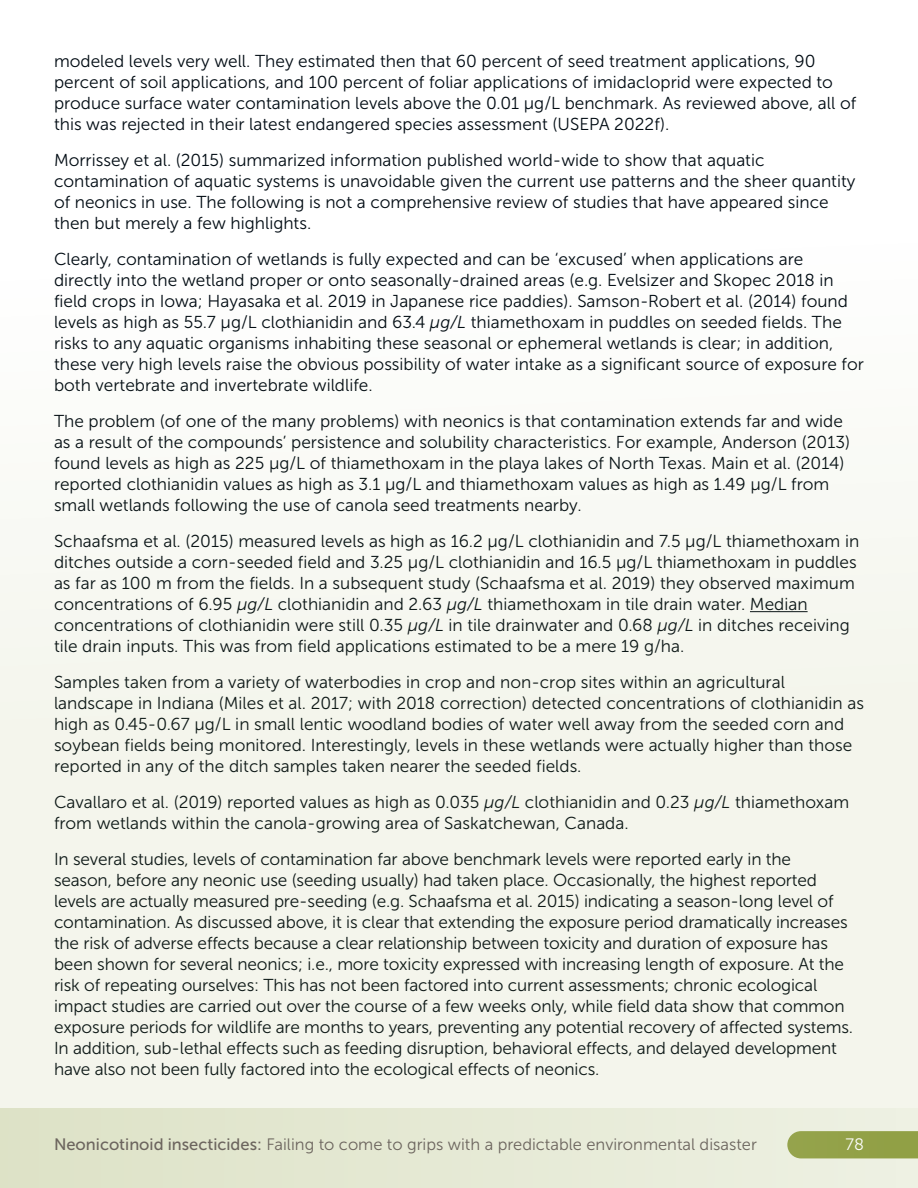
<style>
.page{position:relative;width:918px;height:1188px;background:#f8f9f3}
.page>*{position:absolute;margin:0;border:0;box-sizing:border-box;transform-origin:0 0}
.Normal-museo{font:17.25px/21px "Museo Sans 300";color:#010b13}
.t1{font:16.5px "Museo Sans 300";color:#6c655e}
.t2{font:16.5px "Museo Sans 300";color:#fff}
.s1{font-style:italic}
.s2{font-family:"Museo Sans 500"}
</style>
<div class="page">
<svg style="left:0;top:1108px;width:918px;height:80px;background:#e1e5cd"></svg>
<p class="Normal-museo" style="left:54px;top:51px;width:804px">modeled levels very well. They estimated then that 60 percent of seed treatment applications, 90 percent of soil applications, and 100 percent of foliar applications of imidacloprid were expected to produce surface water contamination levels above the 0.01 µg/L benchmark. As reviewed above, all of this was rejected in their latest endangered species assessment (USEPA 2022f).</p>
<p class="Normal-museo" style="left:54px;top:150px;width:803px">Morrissey et al. (2015) summarized information published world-wide to show that aquatic contamination of aquatic systems is unavoidable given the current use patterns and the sheer quantity of neonics in use. The following is not a comprehensive review of studies that have appeared since then but merely a few highlights.</p>
<p class="Normal-museo" style="left:54px;top:249px;width:811px">Clearly, contamination of wetlands is fully expected and can be ‘excused’ when applications are directly into the wetland proper or onto seasonally-drained areas (e.g. Evelsizer and Skopec 2018 in field crops in Iowa; Hayasaka et al. 2019 in Japanese rice paddies). Samson-Robert et al. (2014) found levels as high as 55.7 µg/L clothianidin and 63.4 <span class="s1">µg/L</span> thiamethoxam in puddles on seeded fields. The risks to any aquatic organisms inhabiting these seasonal or ephemeral wetlands is clear; in addition, these very high levels raise the obvious possibility of water intake as a significant source of exposure for both vertebrate and invertebrate wildlife.</p>
<p class="Normal-museo" style="left:54px;top:411px;width:798px">The problem (of one of the many problems) with neonics is that contamination extends far and wide as a result of the compounds’ persistence and solubility characteristics. For example, Anderson (2013) found levels as high as 225 μg/L of thiamethoxam in the playa lakes of North Texas. Main et al. (2014) reported clothianidin values as high as 3.1 µg/L and thiamethoxam values as high as 1.49 µg/L from small wetlands following the use of canola seed treatments nearby.</p>
<p class="Normal-museo" style="left:54px;top:531px;width:807px">Schaafsma et al. (2015) measured levels as high as 16.2 µg/L clothianidin and 7.5 µg/L thiamethoxam in ditches outside a corn-seeded field and 3.25 µg/L clothianidin and 16.5 µg/L thiamethoxam in puddles as far as 100 m from the fields. In a subsequent study (Schaafsma et al. 2019) they observed maximum concentrations of 6.95 <span class="s1">µg/L</span> clothianidin and 2.63 <span class="s1">µg/L</span> thiamethoxam in tile drain water. Median concentrations of clothianidin were still 0.35 <span class="s1">µg/L</span> in tile drainwater and 0.68 <span class="s1">µg/L</span> in ditches receiving tile drain inputs. This was from field applications estimated to be a mere 19 g/ha.</p>
<p class="Normal-museo" style="left:54px;top:672px;width:812px">Samples taken from a variety of waterbodies in crop and non-crop sites within an agricultural landscape in Indiana (Miles et al. 2017; with 2018 correction) detected concentrations of clothianidin as high as 0.45-0.67 µg/L in small lentic woodland bodies of water well away from the seeded corn and soybean fields being monitored. Interestingly, levels in these wetlands were actually higher than those reported in any of the ditch samples taken nearer the seeded fields.</p>
<p class="Normal-museo" style="left:54px;top:792px;width:797px">Cavallaro et al. (2019) reported values as high as 0.035 <span class="s1">µg/L</span> clothianidin and 0.23 <span class="s1">µg/L</span> thiamethoxam from wetlands within the canola-growing area of Saskatchewan, Canada.</p>
<p class="Normal-museo" style="left:54px;top:849px;width:801px">In several studies, levels of contamination far above benchmark levels were reported early in the season, before any neonic use (seeding usually) had taken place. Occasionally, the highest reported levels are actually measured pre-seeding (e.g. Schaafsma et al. 2015) indicating a season-long level of contamination. As discussed above, it is clear that extending the exposure period dramatically increases the risk of adverse effects because a clear relationship between toxicity and duration of exposure has been shown for several neonics; i.e., more toxicity expressed with increasing length of exposure. At the risk of repeating ourselves: This has not been factored into current assessments; chronic ecological impact studies are carried out over the course of a few weeks only, while field data show that common exposure periods for wildlife are months to years, preventing any potential recovery of affected systems.<br>In addition, sub-lethal effects such as feeding disruption, behavioral effects, and delayed development have also not been fully factored into the ecological effects of neonics.</p>
<p class="t1" style="left:54px;top:1136px;width:704px"><span class="s2">Neonicotinoid insecticides:</span> Failing to come to grips with a predictable environmental disaster</p>
<p class="t2" style="left:845px;top:1136px;width:20px">78</p>
</div>
